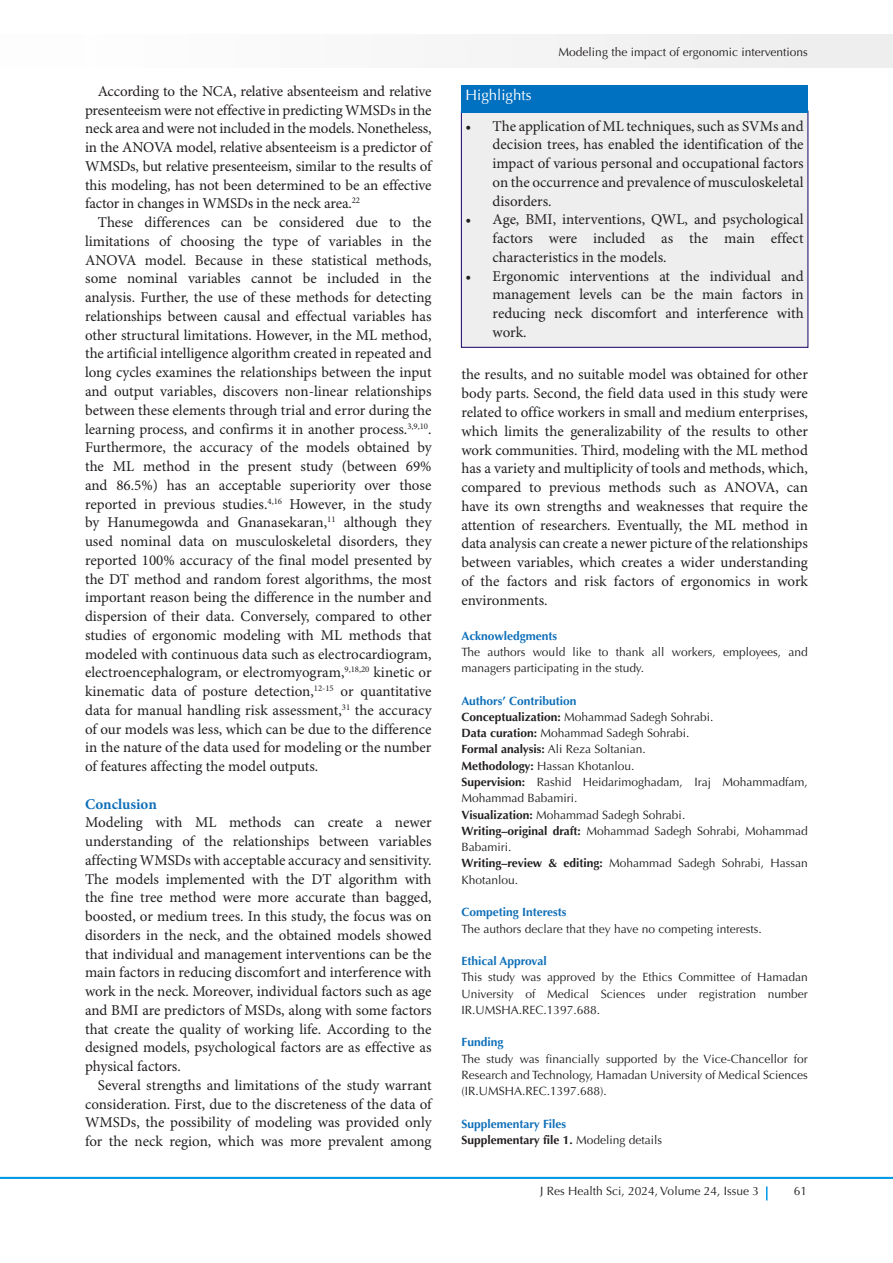
<style>
.page{position:relative;width:893px;height:1263px;background:#fff}
.page>*{position:absolute;margin:0;border:0;box-sizing:border-box;transform-origin:0 0}
.t1{font:15px/18.8px "Minion Pro";letter-spacing:-.005em;color:#231f20;text-align:justify}
.t2{font:700 15px "Minion Pro";color:#1070b9}
.t3{font:15px "Optima LT Std";color:#fff}
.t4{font:12px/16.2px "Optima LT Std";color:#231f20}
.t5{font:700 12px "Optima LT Std";color:#1070b9}
.t6{font:700 12px "Optima LT Std";color:#231f20}
.s1{font-weight:700}
.s2{font-weight:400}
</style>
<div class="page">
<hr style="left:0;top:1177px;width:893px;height:2px;background:#0099e5">
<div style="left:0;top:35px;width:892px;height:33px;background:#f6f6f6"></div>
<svg style="left:766px;top:1186px;width:1px;height:14px"></svg>
<div style="left:461px;top:111px;width:347px;height:236px;background:#eee"></div>
<div style="left:461px;top:85px;width:347px;height:27px;background:#0070c0"></div>
<p class="t1" style="left:85px;top:82px;width:348px;text-indent:13px">According to the NCA, relative absenteeism and relative presenteeism were not effective in predicting WMSDs in the neck area and were not included in the models. Nonetheless, in the ANOVA model, relative absenteeism is a predictor of WMSDs, but relative presenteeism, similar to the results of this modeling, has not been determined to be an effective factor in changes in WMSDs in the neck area.<sup>22</sup></p>
<p class="t1" style="left:85px;top:214px;width:348px;text-indent:13px">These differences can be considered due to the limitations of choosing the type of variables in the ANOVA model. Because in these statistical methods, some nominal variables cannot be included in the analysis. Further, the use of these methods for detecting relationships between causal and effectual variables has other structural limitations. However, in the ML method, the artificial intelligence algorithm created in repeated and long cycles examines the relationships between the input and output variables, discovers non-linear relationships between these elements through trial and error during the learning process, and confirms it in another process.<sup>3,9,10</sup>.<br>Furthermore, the accuracy of the models obtained by the ML method in the present study (between 69% and 86.5%) has an acceptable superiority over those reported in previous studies.<sup>4,16</sup> However, in the study by Hanumegowda and Gnanasekaran,<sup>11</sup> although they used nominal data on musculoskeletal disorders, they reported 100% accuracy of the final model presented by the DT method and random forest algorithms, the most important reason being the difference in the number and dispersion of their data. Conversely, compared to other studies of ergonomic modeling with ML methods that modeled with continuous data such as electrocardiogram, electroencephalogram, or electromyogram,<sup>9,18,20</sup> kinetic or kinematic data of posture detection,<sup>12-15</sup> or quantitative data for manual handling risk assessment,<sup>31</sup> the accuracy of our models was less, which can be due to the difference in the nature of the data used for modeling or the number of features affecting the model outputs.</p>
<p class="t2" style="left:85px;top:793px;width:73px">Conclusion</p>
<p class="t1" style="left:85px;top:814px;width:348px">Modeling with ML methods can create a newer understanding of the relationships between variables affecting WMSDs with acceptable accuracy and sensitivity.<br>The models implemented with the DT algorithm with the fine tree method were more accurate than bagged, boosted, or medium trees. In this study, the focus was on disorders in the neck, and the obtained models showed that individual and management interventions can be the main factors in reducing discomfort and interference with work in the neck. Moreover, individual factors such as age and BMI are predictors of MSDs, along with some factors that create the quality of working life. According to the designed models, psychological factors are as effective as physical factors.</p>
<p class="t1" style="left:85px;top:1076px;width:348px;text-indent:13px">Several strengths and limitations of the study warrant consideration. First, due to the discreteness of the data of WMSDs, the possibility of modeling was provided only for the neck region, which was more prevalent among</p>
<p class="t3" style="left:466px;top:87px;width:67px">Highlights</p>
<p class="t4" style="left:559px;top:44px;width:251px">Modeling the impact of ergonomic interventions</p>
<p class="t1" style="left:493px;top:117px;width:313px;text-indent:-27px">• The application of ML techniques, such as SVMs and decision trees, has enabled the identification of the impact of various personal and occupational factors on the occurrence and prevalence of musculoskeletal disorders.</p>
<p class="t1" style="left:493px;top:211px;width:313px;text-indent:-27px">• Age, BMI, interventions, QWL, and psychological factors were included as the main effect characteristics in the models.</p>
<p class="t1" style="left:493px;top:267px;width:313px;text-indent:-27px">• Ergonomic interventions at the individual and management levels can be the main factors in reducing neck discomfort and interference with work.</p>
<p class="t1" style="left:461px;top:366px;width:348px">the results, and no suitable model was obtained for other body parts. Second, the field data used in this study were related to office workers in small and medium enterprises, which limits the generalizability of the results to other work communities. Third, modeling with the ML method has a variety and multiplicity of tools and methods, which, compared to previous methods such as ANOVA, can have its own strengths and weaknesses that require the attention of researchers. Eventually, the ML method in data analysis can create a newer picture of the relationships between variables, which creates a wider understanding of the factors and risk factors of ergonomics in work environments.</p>
<p class="t5" style="left:461px;top:628px;width:97px">Acknowledgments</p>
<p class="t4" style="left:461px;top:644px;width:348px">The authors would like to thank all workers, employees, and managers participating in the study.</p>
<p class="t5" style="left:461px;top:694px;width:117px">Authors’ Contribution</p>
<p class="t4" style="left:461px;top:709px;width:253px"><span class="s1">Conceptualization:</span> Mohammad Sadegh Sohrabi.</p>
<p class="t4" style="left:461px;top:725px;width:230px"><span class="s1">Data curation:</span> Mohammad Sadegh Sohrabi.</p>
<p class="t4" style="left:461px;top:741px;width:186px"><span class="s1">Formal analysis:</span> Ali Reza Soltanian.</p>
<p class="t4" style="left:461px;top:758px;width:175px"><span class="s1">Methodology:</span> Hassan Khotanlou.</p>
<p class="t4" style="left:461px;top:774px;width:348px"><span class="s1">Supervision:</span> Rashid Heidarimoghadam, Iraj Mohammadfam,<br>Mohammad Babamiri.</p>
<p class="t4" style="left:461px;top:807px;width:225px"><span class="s1">Visualization:</span> Mohammad Sadegh Sohrabi.</p>
<p class="t4" style="left:461px;top:823px;width:348px"><span class="s1">Writing–original draft:</span> Mohammad Sadegh Sohrabi, Mohammad<br>Babamiri.</p>
<p class="t4" style="left:461px;top:855px;width:348px"><span class="s1">Writing–review &amp; editing:</span> Mohammad Sadegh Sohrabi, Hassan<br>Khotanlou.</p>
<p class="t5" style="left:461px;top:905px;width:107px">Competing Interests</p>
<p class="t4" style="left:461px;top:920px;width:302px">The authors declare that they have no competing interests.</p>
<p class="t5" style="left:461px;top:954px;width:87px">Ethical Approval</p>
<p class="t4" style="left:461px;top:969px;width:348px;text-align:justify">This study was approved by the Ethics Committee of Hamadan University of Medical Sciences under registration number IR.UMSHA.REC.1397.688.</p>
<p class="t5" style="left:461px;top:1035px;width:44px">Funding</p>
<p class="t4" style="left:461px;top:1051px;width:348px;text-align:justify">The study was financially supported by the Vice-Chancellor for Research and Technology, Hamadan University of Medical Sciences (IR.UMSHA.REC.1397.688).</p>
<p class="t5" style="left:461px;top:1117px;width:106px">Supplementary Files</p>
<p class="t6" style="left:461px;top:1133px;width:202px">Supplementary file 1. <span class="s2">Modeling details</span></p>
<p class="t4" style="left:540px;top:1183px;width:221px">J Res Health Sci, 2024, Volume 24, Issue 3</p>
<p class="t4" style="left:794px;top:1183px;width:15px">61</p>
</div>
